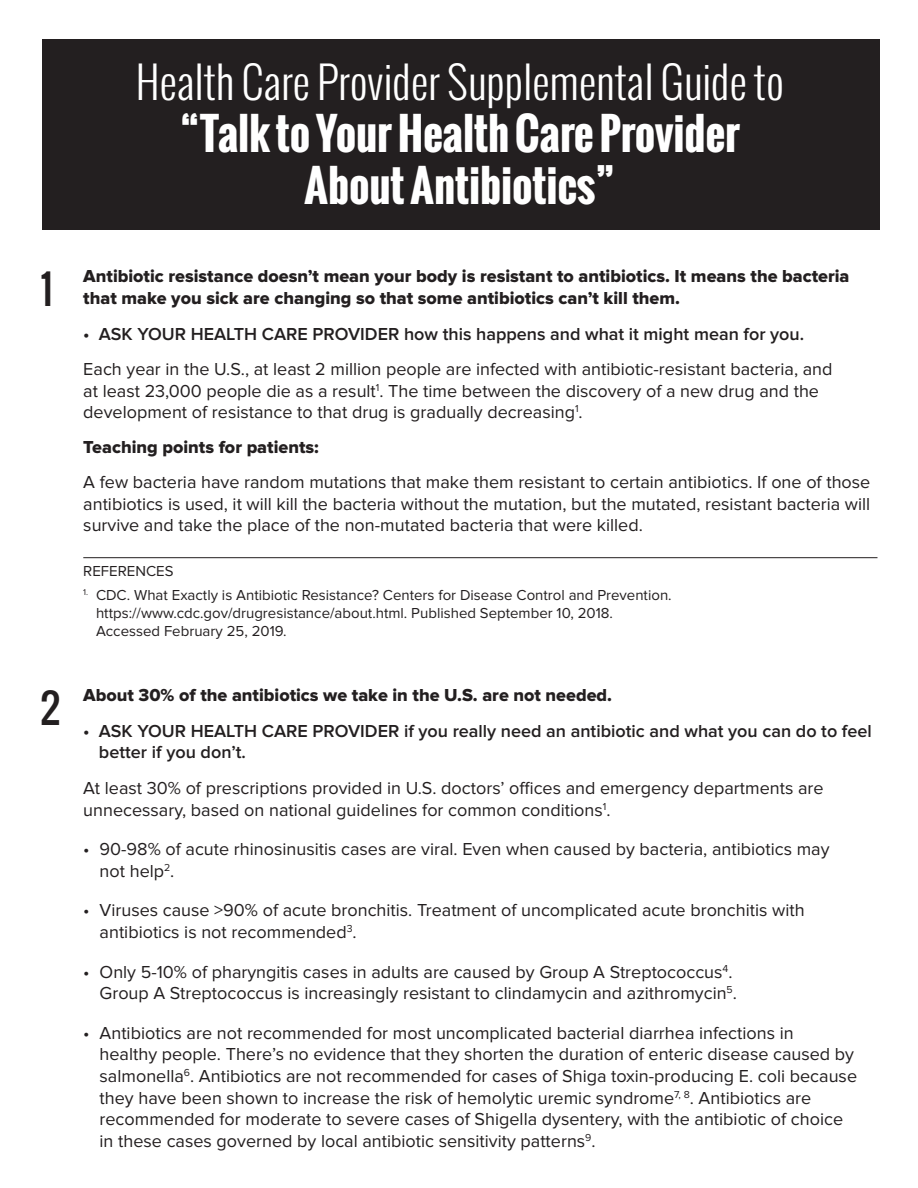
<style>
.page{position:relative;width:918px;height:1188px;background:#fff}
.page>*{position:absolute;margin:0;border:0;box-sizing:border-box;transform-origin:0 0}
.t1{font:700 43.5px/52.2px "Oswald";letter-spacing:-.005em;color:#fff;text-align:center}
.t2{font:300 43.5px "Oswald";letter-spacing:-.005em;color:#fff}
.t3{font:39.6px "Oswald";color:#231f20}
.t4{font:18px/21.6px "Proxima Nova";color:#231f20}
.t5{font:18px/21.6px "Proxima Nova Extrabld";color:#231f20}
.t6{font:600 18px/21.6px "Proxima Nova";color:#231f20}
.t7{font:15px/18px "Proxima Nova";color:#231f20}
</style>
<div class="page">
<div style="left:42px;top:39px;width:838px;height:191px;background:#231f20"></div>
<hr style="left:83px;top:557px;width:794px;height:1px;background:#231f20">
<h1 class="t2" style="left:136px;top:52px;width:650px">Health Care Provider Supplemental Guide to</h1>
<h1 class="t1" style="left:180px;top:107px;width:562px">“Talk to Your Health Care Provider<br>About Antibiotics”</h1>
<h2 class="t3" style="left:40px;top:259px;width:14px">1</h2>
<h2 class="t3" style="left:40px;top:678px;width:21px">2</h2>
<p class="t5" style="left:83px;top:266px;width:768px">Antibiotic resistance doesn’t mean your body is resistant to antibiotics. It means the bacteria that make you sick are changing so that some antibiotics can’t kill them.</p>
<p class="t6" style="left:83px;top:323px;width:722px">• ASK YOUR HEALTH CARE PROVIDER how this happens and what it might mean for you.</p>
<p class="t4" style="left:83px;top:359px;width:751px">Each year in the U.S., at least 2 million people are infected with antibiotic-resistant bacteria, and at least 23,000 people die as a result<sup>1</sup>. The time between the discovery of a new drug and the development of resistance to that drug is gradually decreasing<sup>1</sup>.</p>
<p class="t5" style="left:83px;top:437px;width:237px">Teaching points for patients:</p>
<p class="t4" style="left:83px;top:472px;width:789px;text-align:justify">A few bacteria have random mutations that make them resistant to certain antibiotics. If one of those antibiotics is used, it will kill the bacteria without the mutation, but the mutated, resistant bacteria will survive and take the place of the non-mutated bacteria that were killed.</p>
<p class="t7" style="left:83px;top:563px;width:92px">REFERENCES</p>
<p class="t7" style="left:96px;top:587px;width:577px;text-indent:-13px"><sup>1.</sup> CDC. What Exactly is Antibiotic Resistance? Centers for Disease Control and Prevention. https://www.cdc.gov/drugresistance/about.html. Published September 10, 2018.<br>Accessed February 25, 2019.</p>
<p class="t5" style="left:83px;top:685px;width:530px">About 30% of the antibiotics we take in the U.S. are not needed.</p>
<p class="t6" style="left:99px;top:720px;width:774px;text-indent:-16px">• ASK YOUR HEALTH CARE PROVIDER if you really need an antibiotic and what you can do to feel better if you don’t.</p>
<p class="t4" style="left:83px;top:777px;width:742px">At least 30% of prescriptions provided in U.S. doctors’ offices and emergency departments are unnecessary, based on national guidelines for common conditions<sup>1</sup>.</p>
<p class="t4" style="left:100px;top:839px;width:732px;text-indent:-16px">• 90-98% of acute rhinosinusitis cases are viral. Even when caused by bacteria, antibiotics may not help<sup>2</sup>.</p>
<p class="t4" style="left:100px;top:900px;width:707px;text-indent:-16px">• Viruses cause &gt;90% of acute bronchitis. Treatment of uncomplicated acute bronchitis with antibiotics is not recommended<sup>3</sup>.</p>
<p class="t4" style="left:83px;top:961px;width:655px;text-align:right">• Only 5-10% of pharyngitis cases in adults are caused by Group A Streptococcus<sup>4</sup>.<br>Group A Streptococcus is increasingly resistant to clindamycin and azithromycin<sup>5</sup>.</p>
<p class="t4" style="left:100px;top:1022px;width:759px;text-indent:-16px">• Antibiotics are not recommended for most uncomplicated bacterial diarrhea infections in<br>healthy people. There’s no evidence that they shorten the duration of enteric disease caused by salmonella<sup>6</sup>. Antibiotics are not recommended for cases of Shiga toxin-producing E. coli because they have been shown to increase the risk of hemolytic uremic syndrome<sup>7,</sup> <sup>8</sup>. Antibiotics are recommended for moderate to severe cases of Shigella dysentery, with the antibiotic of choice in these cases governed by local antibiotic sensitivity patterns<sup>9</sup>.</p>
</div>
